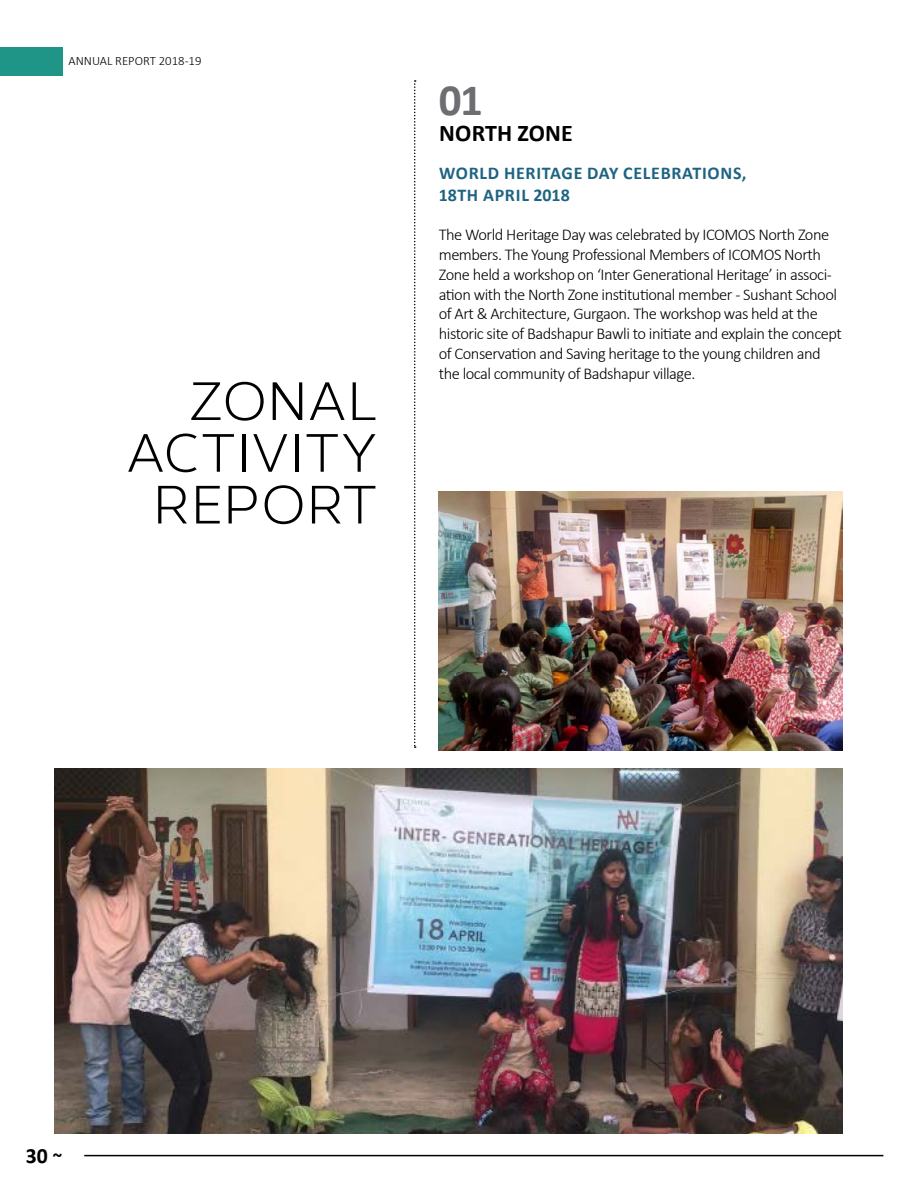
<style>
.page{position:relative;width:918px;height:1188px;background:#fff}
.page>*{position:absolute;margin:0;border:0;box-sizing:border-box;transform-origin:0 0}
.t1{font:53.7px/51.8px "Corbert";letter-spacing:.01em;color:#000;text-align:right}
.t2{font:700 45px "Calibri";color:#6d6e71}
.t3{font:700 24px "Calibri";letter-spacing:.01em;color:#000}
.t4{font:700 21.75px "Calibri";color:#000}
.t5{font:700 18px/21.6px "Calibri";letter-spacing:.04em;color:#1e6482}
.t6{font:300 16.5px/19.8px "Calibri";letter-spacing:-.03em;color:#000}
.t7{font:300 12.75px "Calibri";color:#000}
.s1{font-size:18.75px}
</style>
<div class="page">
<hr style="left:84px;top:1155px;width:799px;height:1px;background:#000">
<svg style="left:414px;top:80px;width:2px;height:668px"></svg>
<img style="left:439px;top:491px;width:404px;height:260px">
<img style="left:54px;top:769px;width:789px;height:365px">
<div style="left:0;top:48px;width:63px;height:28px;background:#1e9587"></div>
<p class="t7" style="left:69px;top:53px;width:134px">ANNUAL REPORT 2018-19</p>
<h1 class="t1" style="left:126px;top:372px;width:253px">ZONAL<br>ACTIVITY<br>REPORT</h1>
<h2 class="t2" style="left:439px;top:68px;width:46px">01</h2>
<h3 class="t3" style="left:439px;top:116px;width:135px">NORTH ZONE</h3>
<p class="t5" style="left:439px;top:162px;width:309px">WORLD HERITAGE DAY CELEBRATIONS,<br>18TH APRIL 2018</p>
<p class="t6" style="left:439px;top:225px;width:405px">The World Heritage Day was celebrated by ICOMOS North Zone members. The Young Professional Members of ICOMOS North Zone held a workshop on ‘Inter Generational Heritage’ in associ&shy;ation with the North Zone institutional member - Sushant School of Art &amp; Architecture, Gurgaon. The workshop was held at the historic site of Badshapur Bawli to initiate and explain the concept of Conservation and Saving heritage to the young children and the local community of Badshapur village.</p>
<h3 class="t4" style="left:26px;top:1140px;width:38px">30 <span class="s1">~</span></h3>
</div>
